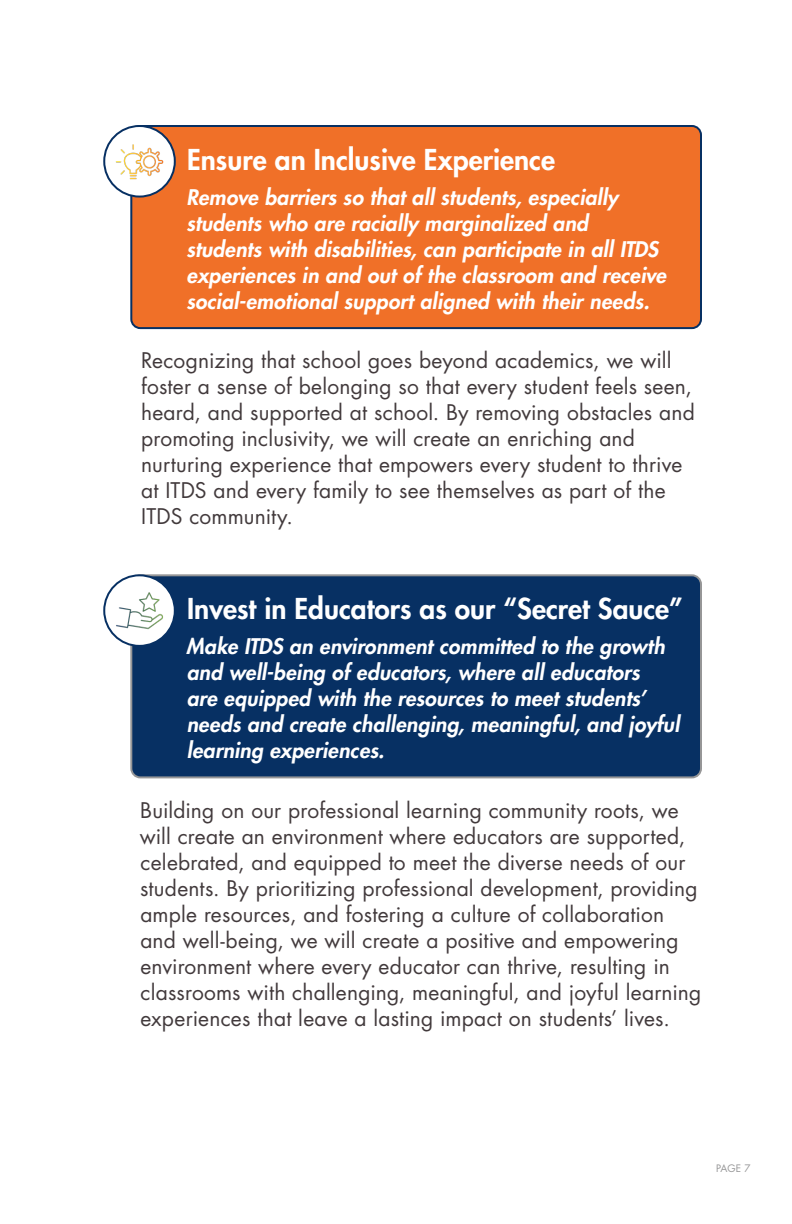
<style>
.page{position:relative;width:792px;height:1224px;background:#fff}
.page>*{position:absolute;margin:0;border:0;box-sizing:border-box;transform-origin:0 0}
.Our_Strateties_-_Headline{font:800 28px "Futura Std";color:#fff}
.Body{font:21px/26px "Futura Std";letter-spacing:.01em;color:#423a3c}
.Our_Strategies_Graphics_-_Body{font:italic 800 21px/26px "Futura Std";letter-spacing:.01em;color:#fff}
.t1{font:10px "Futura Std";color:#969697}
</style>
<div class="page">
<div style="left:131px;top:126px;width:570px;height:202px;background:#f07028;border-radius:9px"></div>
<div style="left:130px;top:125px;width:572px;height:204px;border:2px solid #073063;border-radius:9px"></div>
<div style="left:131px;top:575px;width:570px;height:202px;background:#073063;border-radius:9px"></div>
<div style="left:130px;top:574px;width:572px;height:204px;border:2px solid #969697;border-radius:9px"></div>
<svg style="left:104px;top:126px;width:71px;height:71px"></svg>
<img style="left:115px;top:137px;width:49px;height:49px">
<div style="left:103px;top:125px;width:73px;height:73px;border:2px solid #073063;border-radius:50%"></div>
<svg style="left:104px;top:575px;width:71px;height:71px"></svg>
<img style="left:115px;top:586px;width:49px;height:49px">
<div style="left:103px;top:574px;width:73px;height:73px;border:2px solid #073063;border-radius:50%"></div>
<p class="Our_Strateties_-_Headline" style="left:187px;top:142px;width:369px">Ensure an Inclusive Experience</p>
<p class="Our_Strategies_Graphics_-_Body" style="left:186px;top:185px;width:481px">Remove barriers so that all students, especially students who are racially marginalized and students with disabilities, can participate in all ITDS experiences in and out of the classroom and receive social-emotional support aligned with their needs.</p>
<p class="Body" style="left:141px;top:348px;width:555px">Recognizing that school goes beyond academics, we will foster a sense of belonging so that every student feels seen, heard, and supported at school. By removing obstacles and promoting inclusivity, we will create an enriching and nurturing experience that empowers every student to thrive at ITDS and every family to see themselves as part of the ITDS community.</p>
<p class="Our_Strateties_-_Headline" style="left:187px;top:591px;width:497px">Invest in Educators as our “Secret Sauce”</p>
<p class="Our_Strategies_Graphics_-_Body" style="left:186px;top:634px;width:495px">Make ITDS an environment committed to the growth and well-being of educators, where all educators<br>are equipped with the resources to meet students’ needs and create challenging, meaningful, and joyful learning experiences.</p>
<p class="Body" style="left:140px;top:797px;width:563px">Building on our professional learning community roots, we will create an environment where educators are supported, celebrated, and equipped to meet the diverse needs of our students. By prioritizing professional development, providing ample resources, and fostering a culture of collaboration and well-being, we will create a positive and empowering environment where every educator can thrive, resulting in classrooms with challenging, meaningful, and joyful learning experiences that leave a lasting impact on students’ lives.</p>
<p class="t1" style="left:716px;top:1162px;width:36px">PAGE 7</p>
</div>
